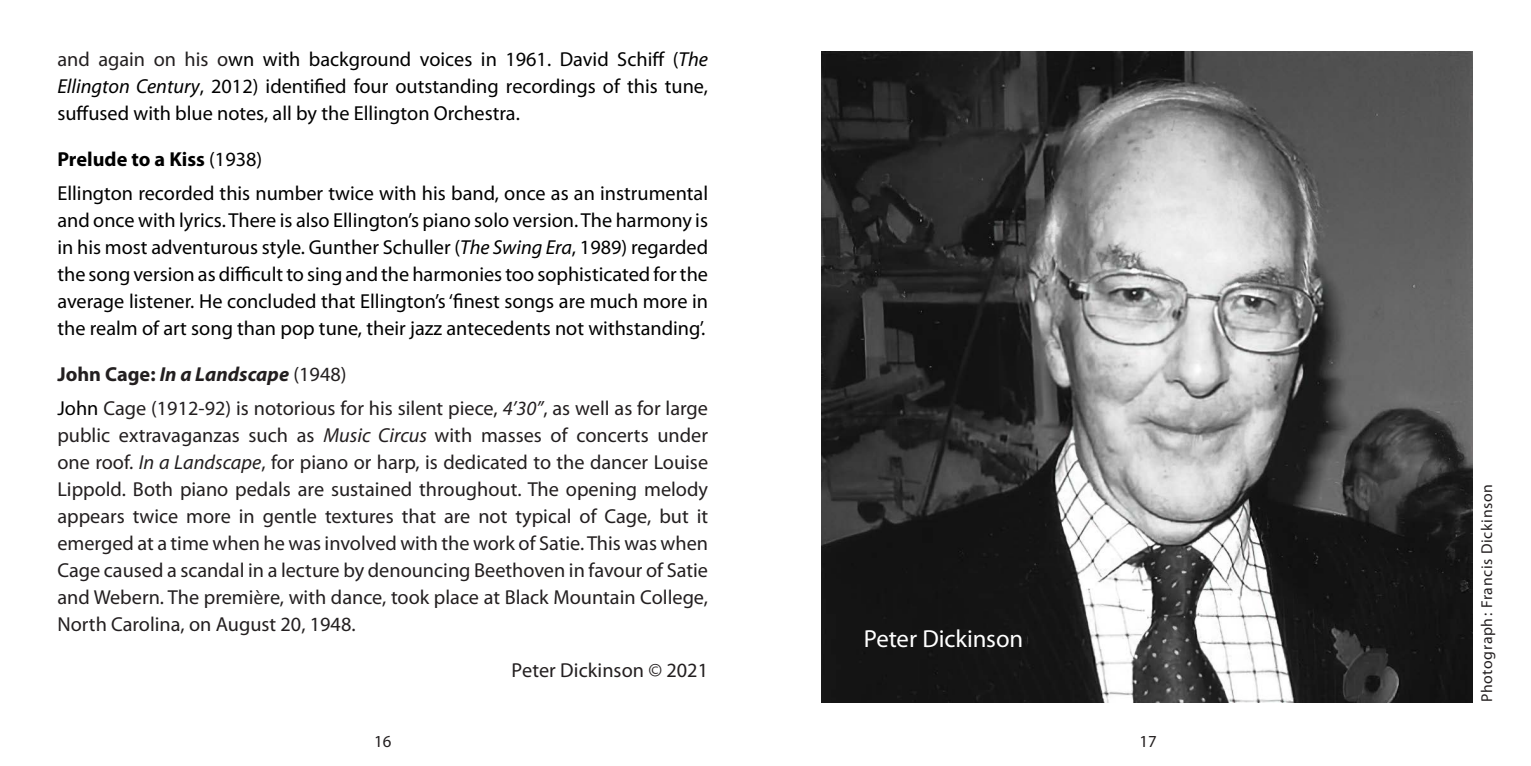
<style>
.page{position:relative;width:1531px;height:766px;background:#fff}
.page>*{position:absolute;margin:0;border:0;box-sizing:border-box;transform-origin:0 0}
.t1{font:24.75px "Myriad Pro";letter-spacing:-.005em;color:#fff}
.t2{font:20.25px/27px "Myriad Pro";color:#000;text-align:justify}
.t3{font:20.25px/27px "Myriad Pro";color:#231f20;text-align:justify}
.t4{font:italic 700 20.25px "Myriad Pro";color:#231f20}
.t5{font:700 20.25px "Myriad Pro";color:#000}
.t6{font:16.88px "Myriad Pro";color:#231f20}
.t7{font:15.75px "Myriad Pro";letter-spacing:.04em;color:#231f20}
.s1{color:#231f20}
.s2{font-style:italic}
.s3{font-weight:400}
.s4{font-style:normal}
.s5{font-weight:400;font-style:normal}
.s6{color:#000}
.s7{font-family:"Calibri"}
</style>
<div class="page">
<img style="left:821px;top:51px;width:651px;height:651px">
<p class="t2" style="left:57px;top:46px;width:652px"><span class="s1">and again on his o</span>wn with background voices in 1961. David Schiff (<span class="s2">The Ellington Century</span>, 2012) identified four outstanding recordings of this tune, suffused with blue notes, all by the Ellington Orchestra.</p>
<p class="t5" style="left:57px;top:146px;width:206px">Prelude to a Kiss <span class="s3">(1938)</span></p>
<p class="t2" style="left:57px;top:180px;width:652px">Ellington recorded this number twice with his band, once as an instrumental and once with lyrics. There is also Ellington’s piano solo version. The harmony is in his most adventurous style. Gunther Schuller (<span class="s2">The Swing Era</span>, 1989) regarded the song version as difficult to sing and the harmonies too sophisticated for the average listener. He concluded that Ellington’s ‘finest songs are much more in the realm of art song than pop tune, their jazz antecedents not withstanding’.</p>
<p class="t4" style="left:57px;top:361px;width:291px"><span class="s4">John Cage:</span> In a Landscape <span class="s5">(1948)</span></p>
<p class="t3" style="left:57px;top:394px;width:652px"><span class="s6">John</span> Cage (1912-92) is notorious for his silent piece, <span class="s2">4’30”</span>, as well as for large public extravaganzas such as <span class="s2">Music Circus</span> with masses of concerts under one roof<span class="s2">. In a Landscape</span>, for piano or harp, is dedicated to the dancer Louise Lippold. Both piano pedals are sustained throughout. The opening melody appears twice more in gentle textures that are not typical of Cage, but it emerged at a time when he was involved with the work of Satie. This was when Cage caused a scandal in a lecture by denouncing Beethoven in favour of Satie and Webern. The premi<span class="s7">è</span>re, with dance, took place at Black Mountain College, North Carolina, on August 20, 1948.</p>
<p class="t3" style="left:512px;top:656px;width:198px">Peter Dickinson © 2021</p>
<p class="t1" style="left:864px;top:624px;width:161px">Peter Dickinson</p>
<p class="t6" style="left:374px;top:731px;width:19px">16</p>
<p class="t6" style="left:1139px;top:731px;width:19px">17</p>
<p class="t7" style="left:1478px;top:702px;width:219px;rotate:-90deg">Photograph: Francis Dickinson</p>
</div>
